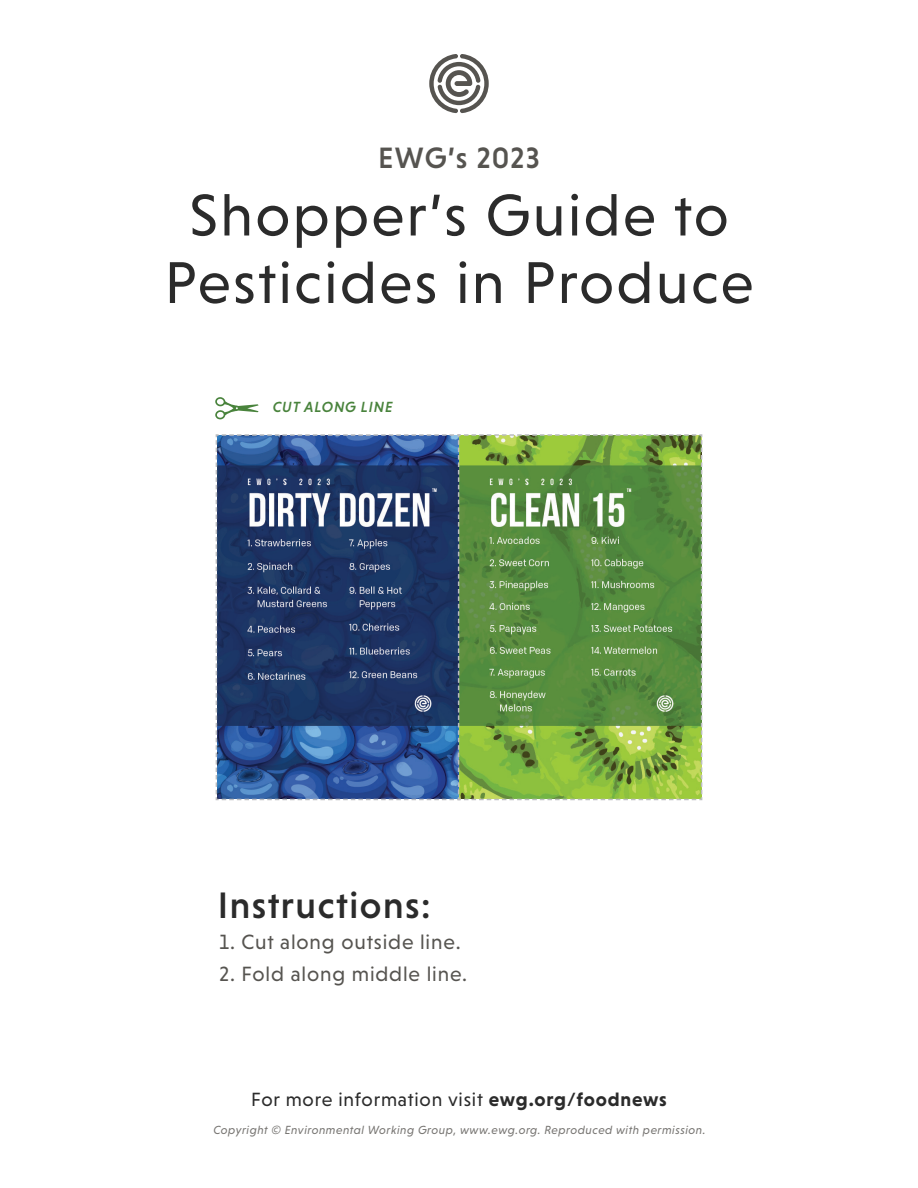
<style>
.page{position:relative;width:918px;height:1188px;background:#fff}
.page>*{position:absolute;margin:0;border:0;box-sizing:border-box;transform-origin:0 0}
.t1{font:60px/67.5px "Niveau Grotesk";letter-spacing:.04em;color:#2b2b2b;text-align:center}
.t2{font:500 37.5px "Niveau Grotesk";letter-spacing:.04em;color:#2b2b2b}
.t3{font:500 30px "Niveau Grotesk";letter-spacing:.04em;color:#565450}
.t4{font:21px "Niveau Grotesk";letter-spacing:.04em;color:#565450}
.t5{font:19.5px "Niveau Grotesk";letter-spacing:.04em;color:#2b2b2b}
.t6{font:italic 500 15px "Niveau Grotesk";letter-spacing:.055em;color:#49833c}
.t7{font:italic 12px "Niveau Grotesk";letter-spacing:.04em;color:#787673}
.s1{font-weight:700}
</style>
<div class="page">
<svg style="left:429px;top:54px;width:60px;height:59px"></svg>
<svg style="left:215px;top:397px;width:44px;height:23px"></svg>
<svg style="left:216px;top:434px;width:241px;height:366px;background:#2f4a7c"></svg>
<svg style="left:457px;top:434px;width:246px;height:367px;background:#6d9c49"></svg>
<p class="t3" style="left:378px;top:141px;width:163px">EWG’s 2023</p>
<p class="t1" style="left:165px;top:181px;width:590px">Shopper’s Guide to<br>Pesticides in Produce</p>
<p class="t6" style="left:273px;top:399px;width:122px">CUT ALONG LINE</p>
<p class="t2" style="left:218px;top:883px;width:214px">Instructions:</p>
<p class="t4" style="left:220px;top:930px;width:243px">1. Cut along outside line.</p>
<p class="t4" style="left:219px;top:962px;width:249px">2. Fold along middle line.</p>
<p class="t5" style="left:251px;top:1088px;width:417px">For more information visit <span class="s1">ewg.org/foodnews</span></p>
<p class="t7" style="left:213px;top:1123px;width:494px">Copyright © Environmental Working Group, www.ewg.org. Reproduced with permission.</p>
</div>
